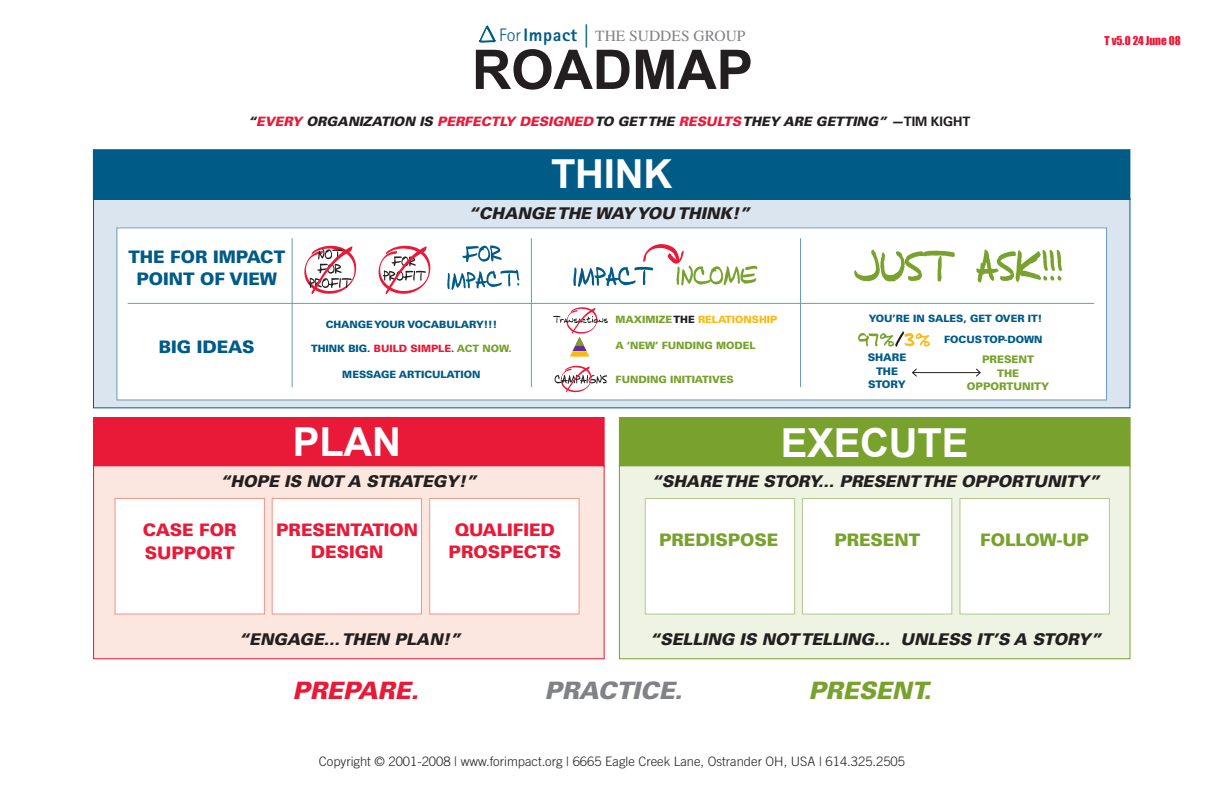
<style>
.page{position:relative;width:1224px;height:792px;background:#fff}
.page>*{position:absolute;margin:0;border:0;box-sizing:border-box;transform-origin:0 0}
.Header_1{font:700 54.8px "Arial";letter-spacing:-.005em;color:#231f20}
.Header_1-2{font:700 40px "Arial";letter-spacing:-.005em;color:#fff}
.Header_1-3{font:italic 900 24px "Univers";letter-spacing:-.005em;color:#808285}
.Header_1-4{font:italic 900 24px "Univers";letter-spacing:-.005em;color:#e91938}
.Header_1-5{font:italic 900 24px "Univers";letter-spacing:-.005em;color:#78a22d}
.Header_1-6{font:900 17.3px/22.5px "Univers";letter-spacing:-.005em;color:#e91938}
.Header_1-7{font:900 17.3px/21.6px "Univers";letter-spacing:-.005em;color:#005b87;text-align:center}
.Header_1-8{font:900 17.3px "Univers";letter-spacing:-.005em;color:#78a22d}
.Header_1-9{font:italic 900 16.2px "Univers";letter-spacing:-.005em;color:#231f20}
.t1{font:15.5px "Times";color:#808285}
.t2{font:300 13px "Trade Gothic";color:#231f20}
.Header_1-10{font:italic 900 13px "Univers";letter-spacing:-.005em;color:#231f20}
.t3{font:11.2px "Impact";color:#e91938}
.Header_1-11{font:900 10.4px/13.3px "Univers";letter-spacing:-.005em;color:#78a22d;text-align:center}
.Header_1-12{font:900 10.4px "Univers";letter-spacing:-.005em;color:#005b87}
.Header_1-13{font:900 10.1px "Univers";letter-spacing:-.005em;color:#005b87}
.Header_1-14{font:900 10.1px "Univers";letter-spacing:-.005em;color:#78a22d}
.Header_1-15{font:900 10.1px "Univers";letter-spacing:-.005em;color:#fdb913}
.Header_1-16{font:900 10.1px "Univers";color:#e91938}
.s1{font-family:"Rotis Sans Serif";font-weight:300;font-size:18.1px;color:#005b87}
.s2{font-family:"Rotis Sans Serif";font-weight:800;font-size:18.1px;color:#005b87}
.s3{font-family:"Rotis Sans Serif";font-weight:300;font-size:25.9px;color:#005b87}
.s4{color:#e91938}
.s5{font-weight:700;font-style:normal}
.s6{color:#78a22d}
.s7{color:#231f20}
</style>
<div class="page">
<div style="left:94px;top:198px;width:1036px;height:210px;background:#dbe5ef"></div>
<div style="left:117px;top:228px;width:990px;height:172px;background:#fff"></div>
<div style="left:93px;top:150px;width:1037px;height:49px;background:#005b87"></div>
<div style="left:93px;top:149px;width:1037px;height:51px;border:1px solid #005b87"></div>
<div style="left:619px;top:418px;width:511px;height:48px;background:#78a22d"></div>
<div style="left:619px;top:417px;width:511px;height:49px;border:1px solid #78a22d"></div>
<div style="left:94px;top:418px;width:510px;height:48px;background:#e91938"></div>
<div style="left:93px;top:417px;width:511px;height:49px;border:1px solid #e91938"></div>
<div style="left:94px;top:466px;width:510px;height:193px;background:#fce7e0"></div>
<div style="left:93px;top:466px;width:511px;height:193px;border:1px solid #e91938"></div>
<div style="left:619px;top:466px;width:511px;height:193px;background:#eef3e3"></div>
<div style="left:619px;top:466px;width:511px;height:193px;border:1px solid #78a22d"></div>
<div style="left:272px;top:498px;width:150px;height:116px;background:#fff"></div>
<div style="left:272px;top:498px;width:150px;height:116px;border:1px solid #f29486"></div>
<div style="left:115px;top:498px;width:149px;height:116px;background:#fff"></div>
<div style="left:115px;top:498px;width:150px;height:116px;border:1px solid #f29486"></div>
<div style="left:430px;top:498px;width:149px;height:116px;background:#fff"></div>
<div style="left:802px;top:498px;width:150px;height:116px;background:#fff"></div>
<div style="left:802px;top:498px;width:150px;height:116px;border:1px solid #b4c88b"></div>
<div style="left:645px;top:498px;width:150px;height:116px;background:#fff"></div>
<div style="left:645px;top:498px;width:150px;height:116px;border:1px solid #b4c88b"></div>
<div style="left:960px;top:498px;width:149px;height:116px;background:#fff"></div>
<div style="left:960px;top:498px;width:150px;height:116px;border:1px solid #b4c88b"></div>
<svg style="left:479px;top:26px;width:16px;height:17px"></svg>
<svg style="left:462px;top:245px;width:40px;height:17px"></svg>
<svg style="left:447px;top:270px;width:72px;height:20px"></svg>
<svg style="left:854px;top:250px;width:101px;height:32px"></svg>
<svg style="left:976px;top:250px;width:86px;height:33px"></svg>
<svg style="left:573px;top:244px;width:185px;height:43px"></svg>
<svg style="left:858px;top:331px;width:72px;height:16px"></svg>
<svg style="left:553px;top:307px;width:55px;height:50px"></svg>
<hr style="left:128px;top:303px;width:966px;height:1px;background:#6b9abb">
<hr style="left:531px;top:238px;width:1px;height:149px;background:#6b9abb">
<hr style="left:800px;top:238px;width:1px;height:149px;background:#6b9abb">
<hr style="left:292px;top:238px;width:1px;height:149px;background:#6b9abb">
<svg style="left:304px;top:245px;width:53px;height:50px"></svg>
<svg style="left:378px;top:245px;width:53px;height:50px"></svg>
<svg style="left:555px;top:365px;width:52px;height:28px"></svg>
<hr style="left:913px;top:372px;width:67px;height:1px;background:#231f20">
<svg style="left:912px;top:368px;width:6px;height:9px"></svg>
<svg style="left:975px;top:368px;width:6px;height:9px"></svg>
<p class="t1" style="left:499px;top:27px;width:248px"><span class="s1">For</span> <span class="s2">Impact</span> <span class="s3">|</span> THE SUDDES GROUP</p>
<p class="Header_1" style="left:472px;top:39px;width:283px">ROADMAP</p>
<p class="Header_1-10" style="left:248px;top:113px;width:724px">“<span class="s4">EVERY</span> ORGANIZATION IS <span class="s4">PERFECTLY DESIGNED</span> TO GET THE <span class="s4">RESULTS</span> THEY ARE GETTING” —<span class="s5">Tim Kight</span></p>
<p class="Header_1-2" style="left:551px;top:152px;width:123px">THINK</p>
<p class="Header_1-7" style="left:128px;top:246px;width:158px">THE FOR IMPACT<br>POINT OF VIEW</p>
<p class="Header_1-7" style="left:159px;top:336px;width:97px">BIG IDEAS</p>
<p class="Header_1-9" style="left:468px;top:203px;width:283px">“CHANGE THE WAY YOU THINK!”</p>
<p class="Header_1-13" style="left:326px;top:318px;width:173px">CHANGE YOUR VOCABULARY!!!</p>
<p class="Header_1-15" style="left:616px;top:313px;width:163px"><span class="s6">MAXIMIZE</span><span class="s7">THE</span> RELATIONSHIP</p>
<p class="Header_1-13" style="left:311px;top:342px;width:70px">THINK BIG. <span class="s4">BUIL</span></p>
<p class="Header_1-16" style="left:399px;top:342px;width:20px">D SIMPL</p>
<p class="Header_1-14" style="left:444px;top:342px;width:48px"><span class="s4">E.</span> ACT NOW</p>
<p class="Header_1-14" style="left:508px;top:342px;width:5px">.</p>
<p class="Header_1-14" style="left:616px;top:339px;width:142px">A ‘NEW’ FUNDING MODEL</p>
<p class="Header_1-13" style="left:342px;top:368px;width:140px">MESSAGE ARTICULATION</p>
<p class="Header_1-14" style="left:616px;top:373px;width:120px">FUNDING INITIATIVES</p>
<p class="Header_1-13" style="left:869px;top:312px;width:175px">YOU’RE IN SALES, GET OVER IT!</p>
<p class="Header_1-12" style="left:868px;top:351px;width:40px">SHARE</p>
<p class="Header_1-12" style="left:876px;top:364px;width:23px">THE</p>
<p class="Header_1-12" style="left:868px;top:378px;width:39px">STORY</p>
<p class="Header_1-13" style="left:944px;top:333px;width:100px">FOCUS TOP-DOWN</p>
<p class="Header_1-11" style="left:982px;top:353px;width:53px">PRESENT</p>
<p class="Header_1-11" style="left:967px;top:366px;width:84px">TH E<br>OPPORTUNITY</p>
<p class="Header_1-2" style="left:293px;top:419px;width:110px">PLAN</p>
<p class="Header_1-2" style="left:781px;top:420px;width:189px">EXECUTE</p>
<p class="t3" style="left:1105px;top:32px;width:78px">T v5.0 24 June 08</p>
<p class="Header_1-9" style="left:220px;top:471px;width:258px">“HOPE IS NOT A STRATEGY!”</p>
<p class="Header_1-9" style="left:651px;top:471px;width:450px">“SHARE THE STORY... PRESENT THE OPPORTUNITY”</p>
<p class="Header_1-6" style="left:143px;top:519px;width:95px">CASE FOR<br>SUPPORT</p>
<p class="Header_1-6" style="left:276px;top:519px;width:143px">PRESENTATION</p>
<p class="Header_1-6" style="left:311px;top:540px;width:74px">DESIGN</p>
<p class="Header_1-6" style="left:449px;top:519px;width:114px;line-height:21.6px;text-align:center">QUALIFIED<br>PROSPECTS</p>
<p class="Header_1-8" style="left:659px;top:529px;width:119px">PREDISPOSE</p>
<p class="Header_1-8" style="left:834px;top:529px;width:87px">PRESENT</p>
<p class="Header_1-8" style="left:980px;top:529px;width:110px">FOLLOW-UP</p>
<p class="Header_1-9" style="left:239px;top:629px;width:224px">“ENGAGE... THEN PLAN!”</p>
<p class="Header_1-9" style="left:649px;top:629px;width:453px">“SELLING IS NOT TELLING... UNLESS IT’S A STORY”</p>
<p class="Header_1-4" style="left:293px;top:675px;width:128px">PREPARE.</p>
<p class="Header_1-3" style="left:545px;top:675px;width:140px">PRACTICE.</p>
<p class="Header_1-5" style="left:808px;top:675px;width:125px">PRESENT.</p>
<p class="t2" style="left:319px;top:754px;width:588px">Copyright © 2001-2008 | www.forimpact.org | 6665 Eagle Creek Lane, Ostrander OH, USA | 614.325.2505</p>
</div>
